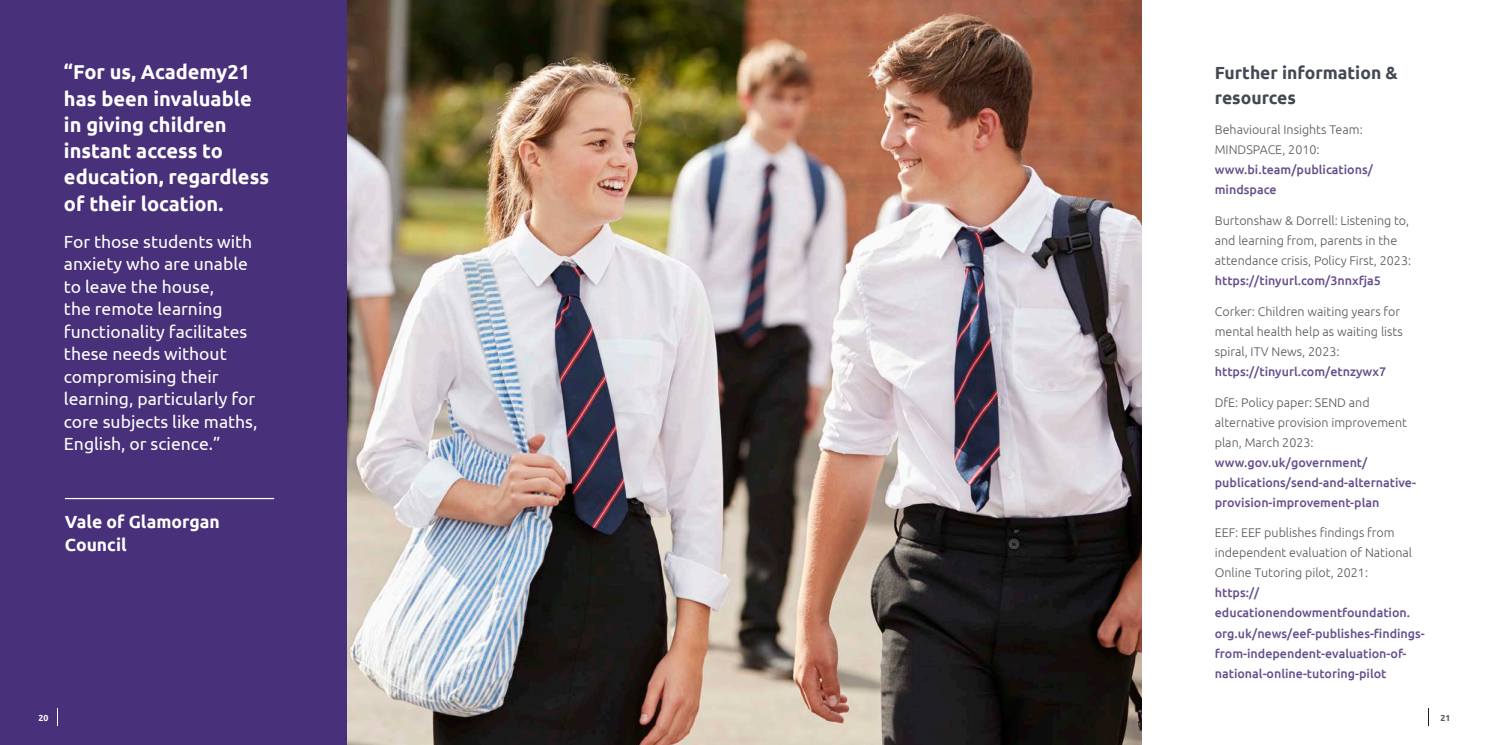
<style>
.page{position:relative;width:1489px;height:745px;background:#fff}
.page>*{position:absolute;margin:0;border:0;box-sizing:border-box;transform-origin:0 0}
.t1{font:700 20px/26.2px "Ubuntu";color:#fff}
.t2{font:17.5px/22.5px "Ubuntu";color:#fff}
.t3{font:700 17.5px/25px "Ubuntu";color:#434953}
.t4{font:700 17.5px/22.5px "Ubuntu";color:#fff}
.Bullets{font:500 12.5px/20px "Ubuntu";color:#66508c}
.Bullets-2{font:300 12.5px/20px "Ubuntu";color:#57585a}
.t5{font:700 8.75px "Ubuntu";color:#fff}
.t6{font:700 8.75px "Ubuntu";color:#57585a}
.s1{font-weight:500;color:#66508c}
.s2{font-weight:300;color:#57585a}
</style>
<div class="page">
<div style="left:0;top:0;width:1018px;height:744px;background:#48307a"></div>
<img style="left:347px;top:0;width:794px;height:744px">
<hr style="left:65px;top:497px;width:209px;height:2px;background:#fff">
<svg style="left:1428px;top:708px;width:1px;height:17px"></svg>
<svg style="left:57px;top:708px;width:1px;height:17px"></svg>
<p class="t1" style="left:64px;top:59px;width:206px">“For us, Academy21 has been invaluable in giving children instant access to education, regardless of their location.</p>
<p class="t2" style="left:64px;top:229px;width:195px">For those students with anxiety who are unable to leave the house,<br>the remote learning functionality facilitates these needs without compromising their learning, particularly for core subjects like maths,<br>English, or science.”</p>
<p class="t4" style="left:65px;top:510px;width:156px">Vale of Glamorgan<br>Council</p>
<h3 class="t3" style="left:1214px;top:60px;width:184px">Further information &amp; resources</h3>
<p class="Bullets-2" style="left:1214px;top:119px;width:160px">Behavioural Insights Team:<br>MINDSPACE, 2010: <span class="s1">www.bi.team/publications/ mindspace</span></p>
<p class="Bullets-2" style="left:1214px;top:210px;width:198px">Burtonshaw &amp; Dorrell: Listening to, and learning from, parents in the attendance crisis, Policy First, 2023: <span class="s1">https://tinyurl.com/3nnxfja5</span></p>
<p class="Bullets-2" style="left:1214px;top:301px;width:189px">Corker: Children waiting years for mental health help as waiting lists spiral, ITV News, 2023: <span class="s1">https://tinyurl.com/etnzywx7</span></p>
<p class="Bullets" style="left:1214px;top:391px;width:203px"><span class="s2">DfE: Policy paper: SEND and alternative provision improvement plan, March 2023: </span>www.gov.uk/government/ publications/send-and-alternative&shy;provision-improvement-plan</p>
<p class="Bullets" style="left:1214px;top:522px;width:211px"><span class="s2">EEF: EEF publishes findings from independent evaluation of National<br>Online Tutoring pilot, 2021:<br></span>https:// educationendowmentfoundation. org.uk/news/eef-publishes-findings&shy;from-independent-evaluation-of&shy;national-online-tutoring-pilot</p>
<p class="t5" style="left:39px;top:712px;width:11px">20</p>
<p class="t6" style="left:1440px;top:712px;width:11px">21</p>
</div>
